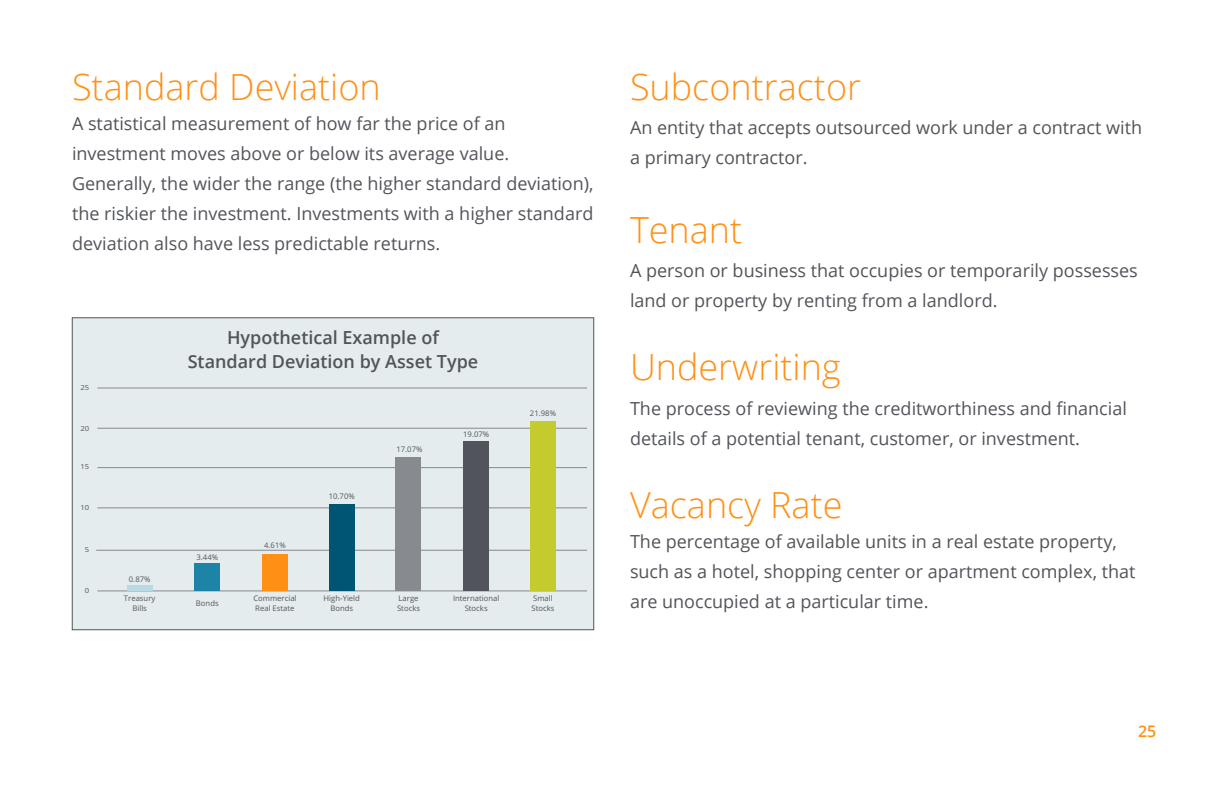
<style>
.page{position:relative;width:1224px;height:792px;background:#fff}
.page>*{position:absolute;margin:0;border:0;box-sizing:border-box;transform-origin:0 0}
.t1{font:300 36px "Open Sans";color:#ff9015}
.t2{font:18px/30px "Open Sans";color:#51545a}
.t3{font:600 18px/24px "Open Sans";color:#51545a;text-align:center}
.t4{font:600 16px "Open Sans";color:#ff9015}
.t5{font:7.8px/9.2px "Open Sans";color:#51545a;text-align:center}
.t6{font:7px "Open Sans";color:#51545a;scale:1.11 1}
</style>
<div class="page">
<div style="left:72px;top:318px;width:522px;height:312px;background:#e4eced;border:1px solid #51545a"></div>
<hr style="left:97px;top:388px;width:490px;height:1px;background:#878a8e">
<hr style="left:97px;top:428px;width:490px;height:1px;background:#878a8e">
<hr style="left:97px;top:467px;width:490px;height:1px;background:#878a8e">
<hr style="left:97px;top:508px;width:490px;height:1px;background:#878a8e">
<hr style="left:96px;top:550px;width:491px;height:1px;background:#878a8e">
<hr style="left:97px;top:591px;width:490px;height:1px;background:#878a8e">
<div style="left:530px;top:421px;width:26px;height:170px;background:#c3cb2f"></div>
<div style="left:463px;top:442px;width:26px;height:149px;background:#51545a"></div>
<div style="left:396px;top:457px;width:25px;height:134px;background:#878a8e"></div>
<div style="left:330px;top:504px;width:25px;height:87px;background:#005575"></div>
<div style="left:263px;top:554px;width:25px;height:37px;background:#ff9015"></div>
<div style="left:195px;top:563px;width:25px;height:28px;background:#1d84a8"></div>
<div style="left:127px;top:585px;width:25px;height:6px;background:#b7dae5"></div>
<h1 class="t1" style="left:72px;top:62px;width:310px">Standard Deviation</h1>
<p class="t2" style="left:72px;top:108px;width:523px">A statistical measurement of how far the price of an investment moves above or below its average value.<br>Generally, the wider the range (the higher standard deviation), the riskier the investment. Investments with a higher standard deviation also have less predictable returns.</p>
<p class="t6" style="left:81px;top:383px;width:9px">25</p>
<p class="t6" style="left:81px;top:424px;width:9px">20</p>
<p class="t6" style="left:81px;top:462px;width:9px">15</p>
<p class="t6" style="left:81px;top:503px;width:9px">10</p>
<p class="t6" style="left:85px;top:545px;width:5px">5</p>
<p class="t6" style="left:85px;top:586px;width:5px">0</p>
<p class="t5" style="left:129px;top:574px;width:23px">0.87%</p>
<p class="t3" style="left:188px;top:325px;width:292px">Hypothetical Example of<br>Standard Deviation by Asset Type</p>
<p class="t5" style="left:197px;top:552px;width:23px">3.44%</p>
<p class="t5" style="left:264px;top:541px;width:23px">4.61%</p>
<p class="t5" style="left:329px;top:491px;width:28px">10.70%</p>
<p class="t5" style="left:396px;top:445px;width:28px">17.07%</p>
<p class="t5" style="left:463px;top:429px;width:28px">19.07%</p>
<p class="t5" style="left:530px;top:408px;width:28px">21.98%</p>
<p class="t5" style="left:124px;top:594px;width:33px">Treasury<br>Bills</p>
<p class="t5" style="left:196px;top:598px;width:24px">Bonds</p>
<p class="t5" style="left:253px;top:594px;width:45px;text-align:left">Commercial<br>Real Estate</p>
<p class="t5" style="left:324px;top:594px;width:38px">High-Yield<br>Bonds</p>
<p class="t5" style="left:397px;top:594px;width:24px;text-align:left">Large<br>Stocks</p>
<p class="t5" style="left:453px;top:594px;width:48px">International<br>Stocks</p>
<p class="t5" style="left:531px;top:594px;width:24px;text-align:left">Small<br>Stocks</p>
<h1 class="t1" style="left:630px;top:62px;width:233px">Subcontractor</h1>
<p class="t2" style="left:630px;top:112px;width:514px">An entity that accepts outsourced work under a contract with a primary contractor.</p>
<h1 class="t1" style="left:630px;top:205px;width:114px">Tenant</h1>
<p class="t2" style="left:630px;top:255px;width:509px">A person or business that occupies or temporarily possesses land or property by renting from a landlord.</p>
<h1 class="t1" style="left:630px;top:342px;width:212px">Underwriting</h1>
<p class="t2" style="left:630px;top:393px;width:499px">The process of reviewing the creditworthiness and financial details of a potential tenant, customer, or investment.</p>
<h1 class="t1" style="left:630px;top:480px;width:214px">Vacancy Rate</h1>
<p class="t2" style="left:630px;top:526px;width:507px">The percentage of available units in a real estate property, such as a hotel, shopping center or apartment complex, that are unoccupied at a particular time.</p>
<p class="t4" style="left:1138px;top:720px;width:20px">25</p>
</div>
